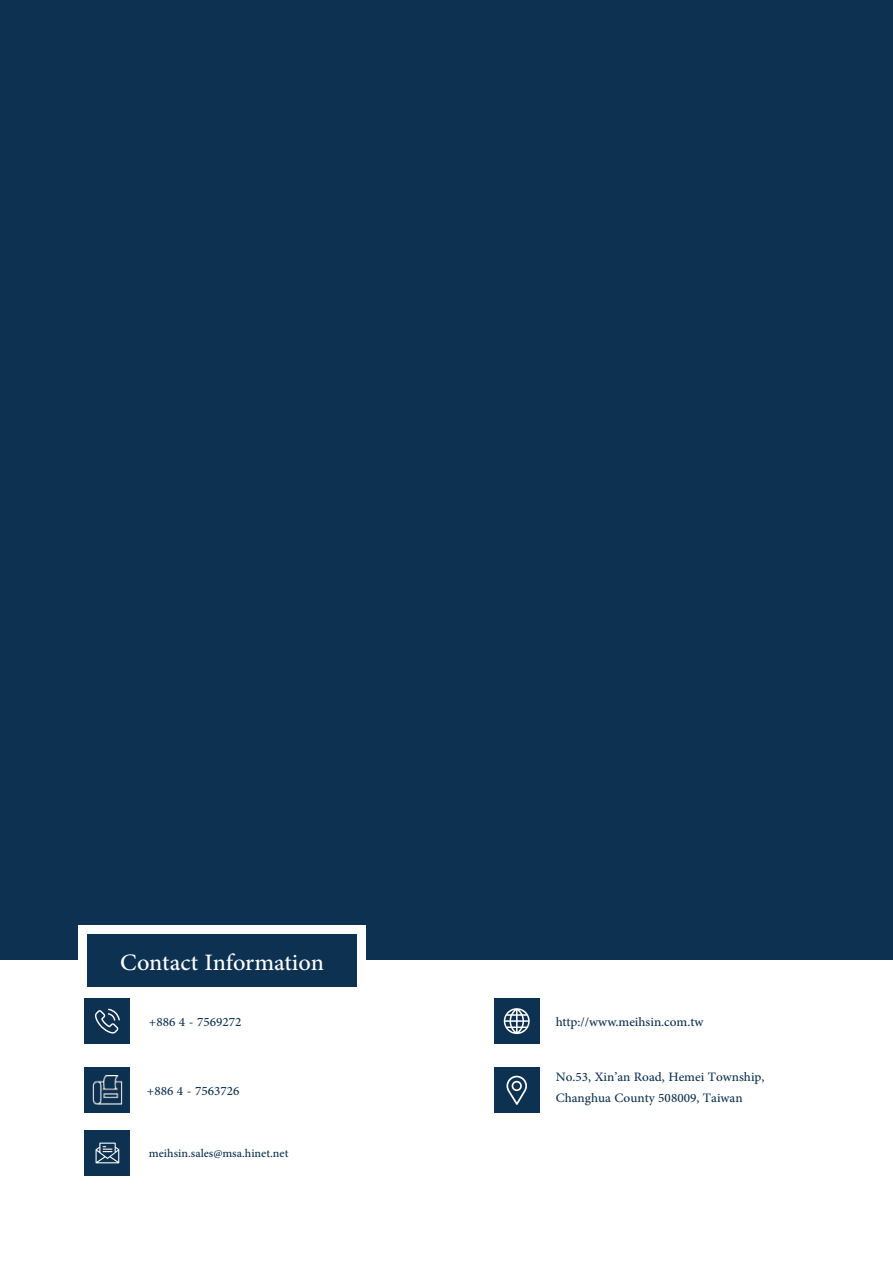
<style>
.page{position:relative;width:893px;height:1263px;background:#fff}
.page>*{position:absolute;margin:0;border:0;box-sizing:border-box;transform-origin:0 0}
.t1{font:33px "Adobe Arabic";color:#fff}
.t2{font:18px/21px "Adobe Arabic";color:#0d3150}
.t3{font:18px "Adobe Arabic";color:#0a2f4e}
.t4{font:16.5px "Adobe Arabic";color:#0a2f4e}
</style>
<div class="page">
<div style="left:85px;top:1130px;width:45px;height:46px;background:#0d3150"></div>
<div style="left:85px;top:998px;width:45px;height:46px;background:#0d3150"></div>
<div style="left:494px;top:1067px;width:45px;height:46px;background:#0d3150"></div>
<svg style="left:506px;top:1076px;width:21px;height:29px"></svg>
<div style="left:494px;top:998px;width:45px;height:46px;background:#0d3150"></div>
<svg style="left:504px;top:1008px;width:26px;height:26px"></svg>
<svg style="left:96px;top:1142px;width:23px;height:21px"></svg>
<svg style="left:95px;top:1009px;width:25px;height:24px"></svg>
<div style="left:0;top:0;width:893px;height:960px;background:#0d3150"></div>
<div style="left:78px;top:925px;width:288px;height:71px;background:#fff"></div>
<div style="left:87px;top:934px;width:270px;height:53px;background:#0d3150"></div>
<div style="left:85px;top:1067px;width:45px;height:46px;background:#0d3150"></div>
<img style="left:93px;top:1076px;width:30px;height:28px">
<h1 class="t1" style="left:120px;top:939px;width:205px">Contact Information</h1>
<p class="t2" style="left:149px;top:1009px;width:94px">+886 4 - 7569272</p>
<p class="t2" style="left:147px;top:1078px;width:94px">+886 4 - 7563726</p>
<p class="t4" style="left:149px;top:1141px;width:141px">meihsin.sales@msa.hinet.net</p>
<p class="t3" style="left:556px;top:1009px;width:149px">http://www.meihsin.com.tw</p>
<p class="t2" style="left:556px;top:1065px;width:210px">No.53, Xin’an Road, Hemei Township,<br>Changhua County 508009, Taiwan</p>
</div>
